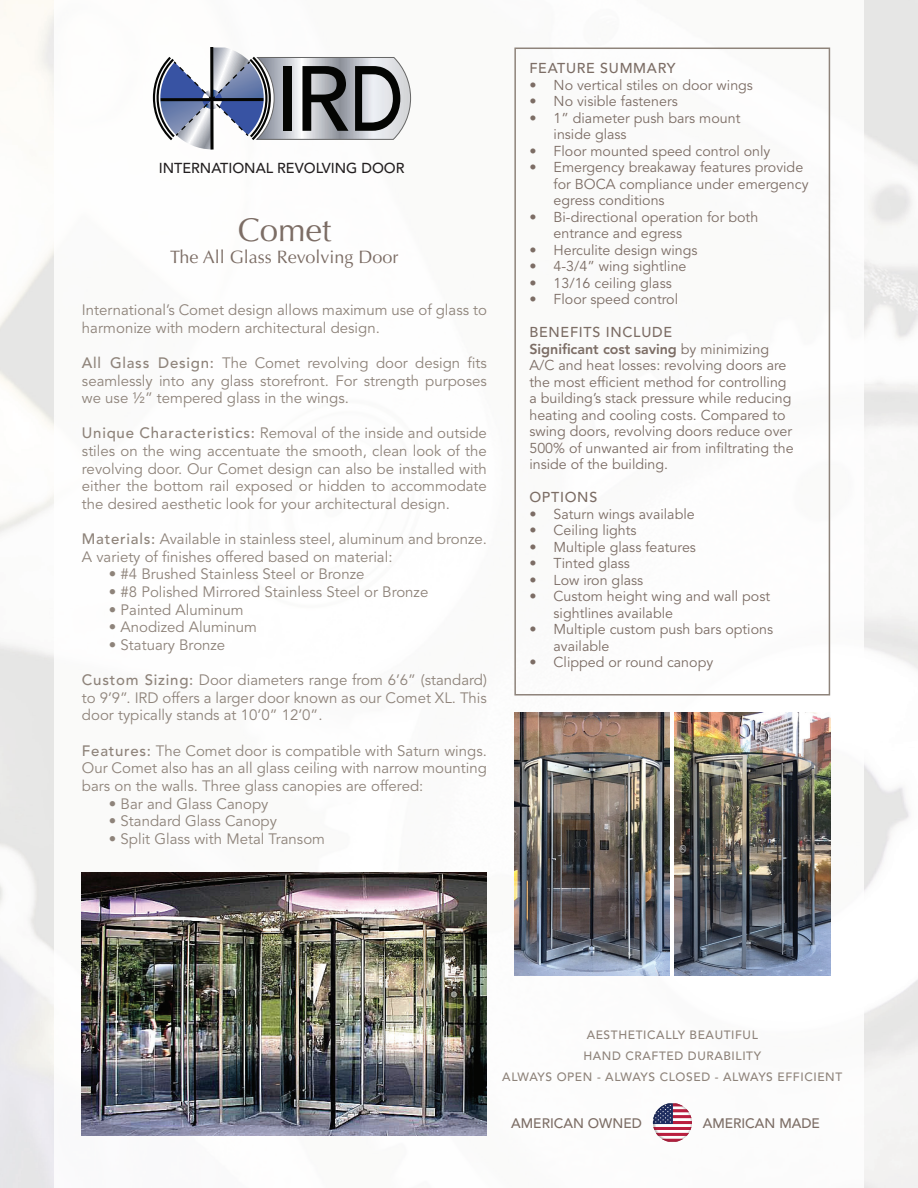
<style>
.page{position:relative;width:918px;height:1188px;background:#fff}
.page>*{position:absolute;margin:0;border:0;box-sizing:border-box;transform-origin:0 0}
.t1{font:33px "Optima LT Std";color:#7c6d65}
.t2{font:18px "Optima LT Std";color:#7c6d65}
.t3{font:15px/17.7px "Avenir LT Std";color:#8e837a;text-align:justify}
.t4{font:500 14.4px "Avenir";color:#231f20}
.t5{font:14.25px/16.5px "Avenir LT Std";color:#7c6d65}
.t6{font:500 14.25px "Avenir LT Std";letter-spacing:.05em;color:#7c6d65}
.t7{font:500 13.65px "Avenir LT Std";color:#7c6d65}
.t8{font:500 12px/21px "Avenir LT Std";letter-spacing:.05em;color:#8e837a;text-align:center}
.s1{font-weight:500}
.s2{font-weight:800}
</style>
<div class="page">
<div style="left:514px;top:48px;width:316px;height:648px;border:2px solid #8e837a"></div>
<svg style="left:153px;top:48px;width:258px;height:101px"></svg>
<svg style="left:653px;top:1103px;width:39px;height:39px"></svg>
<img style="left:82px;top:872px;width:405px;height:264px">
<img style="left:514px;top:712px;width:156px;height:264px">
<img style="left:675px;top:712px;width:155px;height:264px">
<p class="t4" style="left:159px;top:156px;width:247px">INTERNATIONAL REVOLVING DOOR</p>
<h1 class="t1" style="left:238px;top:211px;width:95px">Comet</h1>
<p class="t2" style="left:170px;top:246px;width:230px">The All Glass Revolving Door</p>
<p class="t3" style="left:82px;top:301px;width:407px">International’s Comet design allows maximum use of glass to harmonize with modern architectural design.</p>
<p class="t3" style="left:82px;top:354px;width:407px"><span class="s1">All Glass Design:</span> The Comet revolving door design fits seamlessly into any glass storefront. For strength purposes we use ½” tempered glass in the wings.</p>
<p class="t3" style="left:82px;top:425px;width:407px"><span class="s1">Unique Characteristics:</span> Removal of the inside and outside stiles on the wing accentuate the smooth, clean look of the revolving door. Our Comet design can also be installed with either the bottom rail exposed or hidden to accommodate the desired aesthetic look for your architectural design.</p>
<p class="t3" style="left:82px;top:531px;width:407px"><span class="s1">Materials:</span> Available in stainless steel, aluminum and bronze.<br>A variety of finishes offered based on material:</p>
<p class="t3" style="left:109px;top:566px;width:257px">• #4 Brushed Stainless Steel or Bronze</p>
<p class="t3" style="left:109px;top:583px;width:321px">• #8 Polished Mirrored Stainless Steel or Bronze</p>
<p class="t3" style="left:109px;top:601px;width:136px">• Painted Aluminum</p>
<p class="t3" style="left:109px;top:619px;width:150px">• Anodized Aluminum</p>
<p class="t3" style="left:109px;top:636px;width:118px">• Statuary Bronze</p>
<p class="t3" style="left:82px;top:672px;width:407px"><span class="s1">Custom Sizing:</span> Door diameters range from 6’6” (standard) to 9’9”. IRD offers a larger door known as our Comet XL. This door typically stands at 10’0” 12’0”.</p>
<p class="t3" style="left:82px;top:742px;width:407px"><span class="s1">Features:</span> The Comet door is compatible with Saturn wings.<br>Our Comet also has an all glass ceiling with narrow mounting bars on the walls. Three glass canopies are offered:</p>
<p class="t3" style="left:109px;top:795px;width:161px">• Bar and Glass Canopy</p>
<p class="t3" style="left:109px;top:813px;width:170px">• Standard Glass Canopy</p>
<p class="t3" style="left:109px;top:830px;width:218px">• Split Glass with Metal Transom</p>
<p class="t6" style="left:529px;top:60px;width:148px">FEATURE SUMMARY</p>
<p class="t5" style="left:529px;top:77px;width:225px">• No vertical stiles on door wings</p>
<p class="t5" style="left:529px;top:94px;width:150px">• No visible fasteners</p>
<p class="t5" style="left:554px;top:110px;width:188px;text-indent:-24px">• 1” diameter push bars mount inside glass</p>
<p class="t5" style="left:529px;top:143px;width:243px">• Floor mounted speed control only</p>
<p class="t5" style="left:554px;top:160px;width:256px;text-indent:-24px">• Emergency breakaway features provide for BOCA compliance under emergency egress conditions</p>
<p class="t5" style="left:554px;top:209px;width:206px;text-indent:-24px">• Bi-directional operation for both entrance and egress</p>
<p class="t5" style="left:529px;top:242px;width:170px">• Herculite design wings</p>
<p class="t5" style="left:529px;top:259px;width:159px">• 4-3/4” wing sightline</p>
<p class="t5" style="left:529px;top:275px;width:144px">• 13/16 ceiling glass</p>
<p class="t5" style="left:529px;top:292px;width:150px">• Floor speed control</p>
<p class="t5" style="left:529px;top:325px;width:266px"><span class="s1">BENEFITS INCLUDE<br></span><span class="s2">Significant cost saving</span> by minimizing A/C and heat losses: revolving doors are the most efficient method for controlling a building’s stack pressure while reducing heating and cooling costs. Compared to swing doors, revolving doors reduce over 500% of unwanted air from infiltrating the inside of the building.</p>
<p class="t6" style="left:529px;top:489px;width:69px">OPTIONS</p>
<p class="t5" style="left:529px;top:506px;width:167px">• Saturn wings available</p>
<p class="t5" style="left:529px;top:523px;width:109px">• Ceiling lights</p>
<p class="t5" style="left:529px;top:539px;width:168px">• Multiple glass features</p>
<p class="t5" style="left:529px;top:556px;width:102px">• Tinted glass</p>
<p class="t5" style="left:529px;top:572px;width:115px">• Low iron glass</p>
<p class="t5" style="left:554px;top:589px;width:218px;text-indent:-24px">• Custom height wing and wall post sightlines available</p>
<p class="t5" style="left:554px;top:622px;width:221px;text-indent:-24px">• Multiple custom push bars options available</p>
<p class="t5" style="left:529px;top:655px;width:185px">• Clipped or round canopy</p>
<p class="t8" style="left:502px;top:1025px;width:342px">AESTHETICALLY BEAUTIFUL<br>HAND CRAFTED DURABILITY<br>ALWAYS OPEN - ALWAYS CLOSED - ALWAYS EFFICIENT</p>
<p class="t7" style="left:511px;top:1115px;width:132px">AMERICAN OWNED</p>
<p class="t7" style="left:703px;top:1115px;width:119px">AMERICAN MADE</p>
</div>
